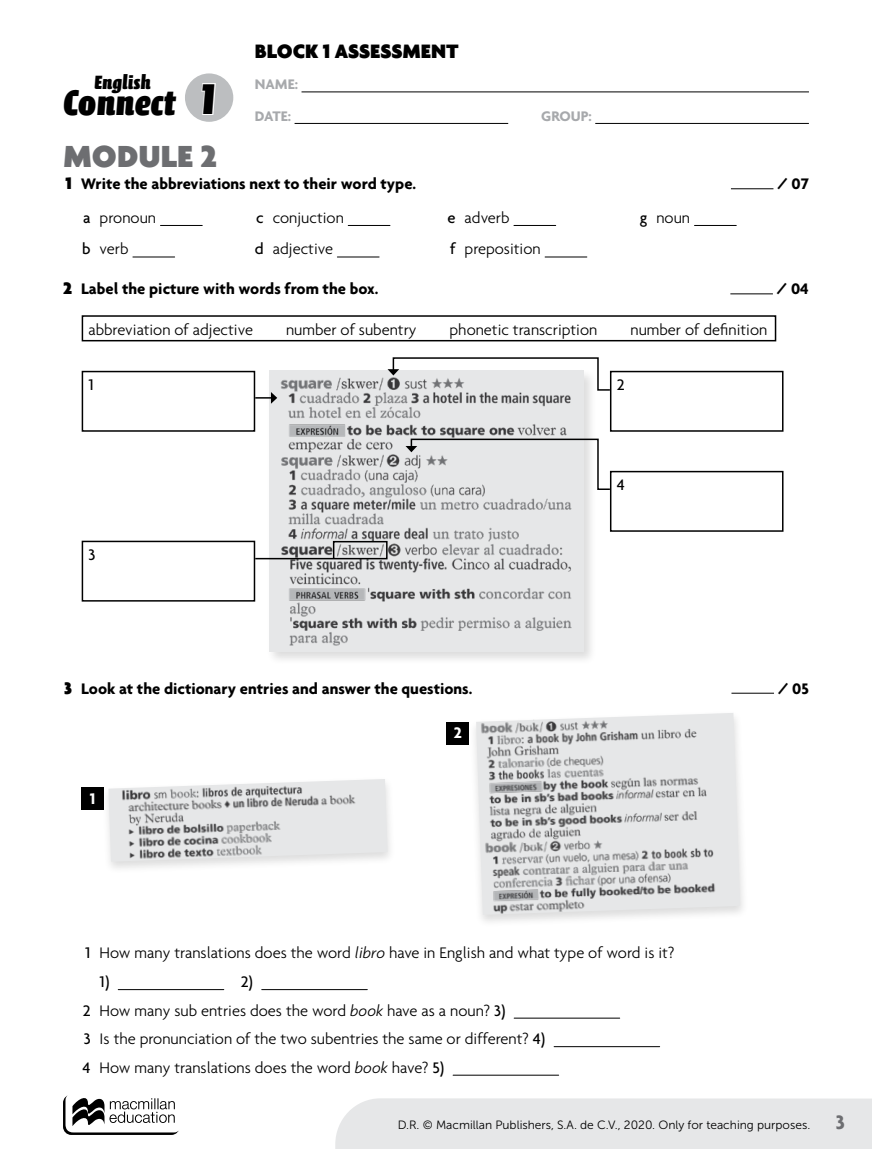
<style>
.page{position:relative;width:872px;height:1149px;background:#fff}
.page>*{position:absolute;margin:0;border:0;box-sizing:border-box;transform-origin:0 0}
.t1{font:900 36.15px "Calcite Pro";color:#000}
.t2{font:900 33px "Agenda";color:#6d6e71}
.t3{font:900 21px "Agenda";color:#000}
.t4{font:700 21px "Agenda";color:#6d6e71}
.t5{font:900 19.5px "Calcite Pro";color:#000}
.t6{font:300 16.5px/28.5px "Agenda";color:#000}
.t7{font:700 16.5px "Agenda";color:#000}
.t8{font:500 16.5px "Agenda";color:#000}
.t9{font:700 16.5px "Agenda";color:#fff}
.t10{font:700 15px/31.5px "Agenda";color:#a7a9ac}
.t11{font:12px "Museo Sans 300";color:#000}
.s1{font-size:43.65px}
.s2{font-weight:900;font-size:18px}
.s3{font-weight:500}
.s4{font-style:italic}
</style>
<div class="page">
<div style="left:335px;top:1098px;width:537px;height:50px;background:#e6e7e8"></div>
<svg style="left:63px;top:1094px;width:117px;height:40px"></svg>
<div style="left:65px;top:1091px;width:117px;height:41px;background:#fff;border-radius:8px"></div>
<svg style="left:72px;top:1098px;width:103px;height:28px"></svg>
<hr style="left:301px;top:91px;width:508px;height:1px;background:#000">
<hr style="left:294px;top:123px;width:214px;height:1px;background:#000">
<hr style="left:595px;top:123px;width:214px;height:1px;background:#000">
<hr style="left:731px;top:188px;width:42px;height:1px;background:#000">
<hr style="left:730px;top:293px;width:43px;height:1px;background:#000">
<hr style="left:731px;top:692px;width:43px;height:1px;background:#000">
<div style="left:82px;top:315px;width:694px;height:26px;border:2px solid #000"></div>
<hr style="left:160px;top:225px;width:42px;height:1px;background:#000">
<hr style="left:133px;top:256px;width:42px;height:1px;background:#000">
<hr style="left:348px;top:225px;width:42px;height:1px;background:#000">
<hr style="left:337px;top:256px;width:42px;height:1px;background:#000">
<hr style="left:514px;top:225px;width:42px;height:1px;background:#000">
<hr style="left:545px;top:256px;width:42px;height:1px;background:#000">
<hr style="left:694px;top:225px;width:42px;height:1px;background:#000">
<div style="left:266px;top:368px;width:331px;height:297px;background:#000;opacity:.14"></div>
<img style="left:269px;top:370px;width:314px;height:280px">
<div style="left:101px;top:775px;width:295px;height:98px;background:#000;opacity:.14"></div>
<img style="left:108px;top:778px;width:279px;height:83px">
<div style="left:469px;top:709px;width:280px;height:217px;background:#000;opacity:.14"></div>
<img style="left:476px;top:712px;width:264px;height:202px">
<div style="left:82px;top:787px;width:22px;height:22px;background:#000"></div>
<div style="left:446px;top:722px;width:23px;height:22px;background:#000"></div>
<svg style="left:387px;top:357px;width:223px;height:34px"></svg>
<svg style="left:405px;top:437px;width:205px;height:53px;background:#dbdcdd"></svg>
<svg style="left:255px;top:540px;width:133px;height:20px;background:#b2b2b3"></svg>
<div style="left:82px;top:370px;width:173px;height:61px;border:2px solid #000"></div>
<div style="left:82px;top:540px;width:173px;height:61px;border:2px solid #000"></div>
<div style="left:610px;top:370px;width:173px;height:61px;border:2px solid #000"></div>
<svg style="left:255px;top:392px;width:22px;height:11px"></svg>
<div style="left:610px;top:470px;width:173px;height:61px;border:2px solid #000"></div>
<hr style="left:118px;top:988px;width:106px;height:1px;background:#000">
<hr style="left:262px;top:988px;width:105px;height:1px;background:#000">
<hr style="left:514px;top:1017px;width:105px;height:1px;background:#000">
<hr style="left:554px;top:1045px;width:105px;height:1px;background:#000">
<hr style="left:453px;top:1074px;width:105px;height:1px;background:#000">
<div style="left:185px;top:73px;width:48px;height:49px;background:#bcbec0;border-radius:50%"></div>
<svg style="left:201px;top:83px;width:15px;height:32px"></svg>
<p class="t5" style="left:94px;top:71px;width:58px">English</p>
<h1 class="t1" style="left:63px;top:82px;width:157px">Connect <span class="s1">1</span></h1>
<h2 class="t2" style="left:63px;top:136px;width:155px">MODULE 2</h2>
<p class="t3" style="left:255px;top:38px;width:205px">BLOCK 1 ASSESSMENT</p>
<p class="t10" style="left:255px;top:68px;width:45px">NAME:<br>DATE:</p>
<p class="t10" style="left:541px;top:100px;width:52px">GROUP:</p>
<p class="t7" style="left:66px;top:174px;width:352px"><span class="s2">1</span> Write the abbreviations next to their word type.</p>
<p class="t7" style="left:777px;top:174px;width:33px">/ 07</p>
<p class="t6" style="left:82px;top:201px;width:75px;line-height:31.5px"><span class="s3">a</span> pronoun <span class="s3">b</span> verb</p>
<p class="t6" style="left:255px;top:201px;width:90px;line-height:31.5px"><span class="s3">c</span> conjuction <span class="s3">d</span> adjective</p>
<p class="t6" style="left:447px;top:201px;width:95px;line-height:31.5px"><span class="s3">e</span> adverb<br><span class="s3">f</span> preposition</p>
<p class="t6" style="left:640px;top:203px;width:52px"><span class="s3">g</span> noun</p>
<p class="t7" style="left:63px;top:279px;width:317px"><span class="s2">2</span> Label the picture with words from the box.</p>
<p class="t7" style="left:776px;top:279px;width:34px">/ 04</p>
<p class="t6" style="left:88px;top:315px;width:166px">abbreviation of adjective</p>
<p class="t6" style="left:286px;top:315px;width:132px">number of subentry</p>
<p class="t6" style="left:449px;top:315px;width:149px">phonetic transcription</p>
<p class="t6" style="left:630px;top:315px;width:138px">number of definition</p>
<p class="t8" style="left:88px;top:375px;width:7px">1</p>
<p class="t8" style="left:88px;top:544px;width:8px">3</p>
<p class="t8" style="left:616px;top:375px;width:9px">2</p>
<p class="t8" style="left:616px;top:474px;width:10px">4</p>
<p class="t7" style="left:64px;top:678px;width:410px"><span class="s2">3</span> Look at the dictionary entries and answer the questions.</p>
<p class="t7" style="left:777px;top:678px;width:33px">/ 05</p>
<p class="t9" style="left:90px;top:788px;width:7px">1</p>
<p class="t9" style="left:454px;top:722px;width:10px">2</p>
<p class="t6" style="left:100px;top:938px;width:576px;text-indent:-14px"><span class="s3">1</span> How many translations does the word <span class="s4">libro</span> have in English and what type of word is it?<br><span class="s3">1)</span></p>
<p class="t6" style="left:82px;top:966px;width:464px;text-indent:158px"><span class="s3">2)<br>2</span> How many sub entries does the word <span class="s4">book</span> have as a noun? <span class="s3">3)<br>3</span> Is the pronunciation of the two subentries the same or different? <span class="s3">4)<br>4</span> How many translations does the word <span class="s4">book</span> have? <span class="s3">5)</span></p>
<p class="t11" style="left:398px;top:1117px;width:414px">D.R. © Macmillan Publishers, S.A. de C.V., 2020. Only for teaching purposes.</p>
<p class="t4" style="left:836px;top:1109px;width:11px">3</p>
</div>
